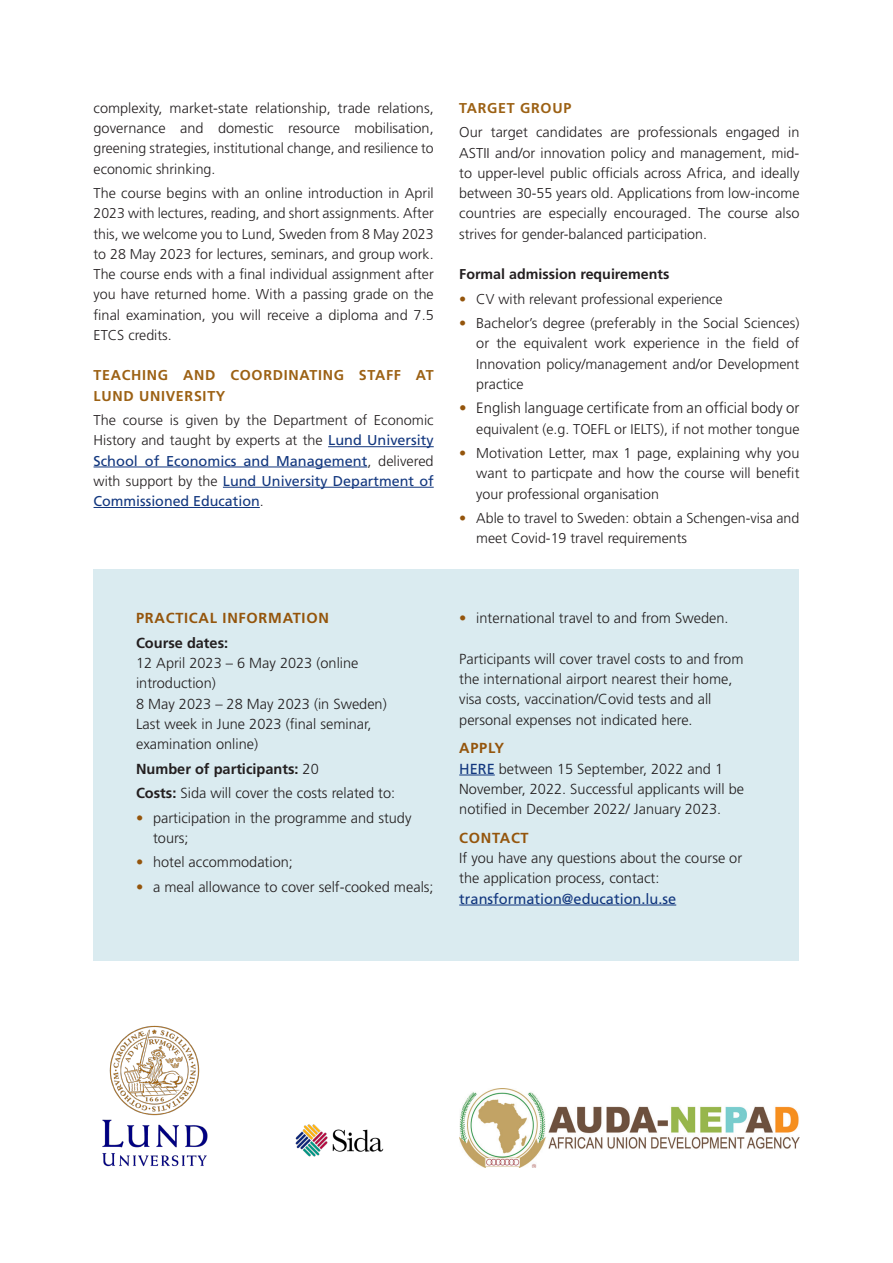
<style>
.page{position:relative;width:893px;height:1263px;background:#fff}
.page>*{position:absolute;margin:0;border:0;box-sizing:border-box;transform-origin:0 0}
.t1{font:300 15px "Frutiger LT Std";color:#231f20}
.Svart_Brödtext_utan{font:300 14.55px/20.2px "Frutiger LT Std";color:#231f20}
.Infolista_bold_t_o_m{font:300 14.55px/20.2px "Frutiger LT Std";color:#231f20}
.Infolista_bold_t_o_m-2{font:700 14.55px "Frutiger LT Std";color:#231f20}
.H2_Brons_Underrubrik{font:700 14.55px "Frutiger LT Std";letter-spacing:.05em;color:#94550c}
.Svart_Brödtext_utan-2{font:700 14.55px "Frutiger LT Std";letter-spacing:.05em;color:#94550c}
.Svart_Brödtext_utan-3{font:300 14.25px/20.2px "Frutiger LT Std";color:#231f20;text-align:justify}
.H2_Brons_Underrubrik-2{font:700 14.25px/20.2px "Frutiger LT Std";letter-spacing:.05em;color:#9c6114}
.H3_Underrubrik_2{font:700 14.25px "Frutiger LT Std";color:#231f20}
.s1{font-weight:400;color:#11367e}
.s2{color:#94550c}
.s3{font-weight:700}
.s4{font-weight:300}
</style>
<div class="page">
<img style="left:295px;top:1124px;width:89px;height:33px">
<img style="left:102px;top:1025px;width:106px;height:142px">
<hr style="left:328px;top:446px;width:106px;height:1px;background:#11367e">
<hr style="left:94px;top:467px;width:273px;height:1px;background:#11367e">
<hr style="left:223px;top:487px;width:211px;height:1px;background:#11367e">
<hr style="left:94px;top:507px;width:166px;height:1px;background:#11367e">
<div style="left:94px;top:570px;width:705px;height:391px;background:#daebf0"></div>
<hr style="left:459px;top:775px;width:36px;height:1px;background:#11367e">
<hr style="left:459px;top:905px;width:217px;height:1px;background:#11367e">
<img style="left:459px;top:1089px;width:340px;height:78px">
<p class="Svart_Brödtext_utan-3" style="left:94px;top:98px;width:342px">complexity, market-state relationship, trade relations, governance and domestic resource mobilisation, greening strategies, institutional change, and resilience to economic shrinking.</p>
<p class="Svart_Brödtext_utan-3" style="left:94px;top:183px;width:342px">The course begins with an online introduction in April 2023 with lectures, reading, and short assignments. After this, we welcome you to Lund, Sweden from 8 May 2023 to 28 May 2023 for lectures, seminars, and group work.<br>The course ends with a final individual assignment after you have returned home. With a passing grade on the final examination, you will receive a diploma and 7.5<br>ETCS credits.</p>
<h2 class="H2_Brons_Underrubrik-2" style="left:94px;top:365px;width:342px">TEACHING AND COORDINATING STAFF AT<br>LUND UNIVERSITY</h2>
<p class="Svart_Brödtext_utan-3" style="left:94px;top:410px;width:342px">The course is given by the Department of Economic History and taught by experts at the <span class="s1">Lund University School of Economics and Management</span>, delivered with support by the <span class="s1">Lund University Department of Commissioned Education</span>.</p>
<h2 class="H2_Brons_Underrubrik-2" style="left:459px;top:98px;width:114px">TARGET GROUP</h2>
<p class="Svart_Brödtext_utan-3" style="left:459px;top:122px;width:342px">Our target candidates are professionals engaged in ASTII and/or innovation policy and management, mid&shy;to upper-level public officials across Africa, and ideally between 30-55 years old. Applications from low-income countries are especially encouraged. The course also strives for gender-balanced participation.</p>
<h3 class="H3_Underrubrik_2" style="left:459px;top:266px;width:212px">Formal admission requirements</h3>
<p class="Svart_Brödtext_utan-3" style="left:459px;top:289px;width:265px"><span class="s2">•</span> CV with relevant professional experience</p>
<p class="Svart_Brödtext_utan-3" style="left:476px;top:313px;width:325px;text-indent:-17px"><span class="s2">•</span> Bachelor’s degree (preferably in the Social Sciences) or the equivalent work experience in the field of Innovation policy/management and/or Development practice</p>
<p class="t1" style="left:459px;top:400px;width:342px"><span class="s2">•</span> English language certificate from an official body or</p>
<p class="Svart_Brödtext_utan-3" style="left:476px;top:419px;width:325px">equivalent (e.g. TOEFL or IELTS), if not mother tongue</p>
<p class="Svart_Brödtext_utan-3" style="left:476px;top:443px;width:325px;text-indent:-17px"><span class="s2">•</span> Motivation Letter, max 1 page, explaining why you want to particpate and how the course will benefit your professional organisation</p>
<p class="Svart_Brödtext_utan-3" style="left:476px;top:508px;width:325px;text-indent:-17px"><span class="s2">•</span> Able to travel to Sweden: obtain a Schengen-visa and meet Covid-19 travel requirements</p>
<h2 class="H2_Brons_Underrubrik" style="left:136px;top:610px;width:194px">PRACTICAL INFORMATION</h2>
<p class="Infolista_bold_t_o_m" style="left:136px;top:633px;width:224px"><span class="s3">Course dates:<br></span>12 April 2023 – 6 May 2023 (online introduction)</p>
<p class="Svart_Brödtext_utan" style="left:136px;top:694px;width:252px">8 May 2023 – 28 May 2023 (in Sweden)</p>
<p class="Svart_Brödtext_utan" style="left:136px;top:714px;width:237px">Last week in June 2023 (final seminar, examination online)</p>
<p class="Infolista_bold_t_o_m-2" style="left:136px;top:760px;width:184px">Number of participants: <span class="s4">20</span></p>
<p class="Infolista_bold_t_o_m" style="left:136px;top:783px;width:261px"><span class="s3">Costs:</span> Sida will cover the costs related to:</p>
<p class="Svart_Brödtext_utan" style="left:153px;top:808px;width:260px;text-indent:-17px"><span class="s2">•</span> participation in the programme and study tours;</p>
<p class="Svart_Brödtext_utan" style="left:136px;top:852px;width:158px"><span class="s2">•</span> hotel accommodation;</p>
<p class="Svart_Brödtext_utan" style="left:136px;top:877px;width:299px"><span class="s2">•</span> a meal allowance to cover self-cooked meals;</p>
<p class="Svart_Brödtext_utan" style="left:459px;top:608px;width:271px"><span class="s2">•</span> international travel to and from Sweden.</p>
<p class="Svart_Brödtext_utan" style="left:459px;top:649px;width:286px">Participants will cover travel costs to and from the international airport nearest their home, visa costs, vaccination/Covid tests and all personal expenses not indicated here.</p>
<p class="Svart_Brödtext_utan-2" style="left:459px;top:740px;width:46px">APPLY</p>
<p class="Svart_Brödtext_utan" style="left:459px;top:759px;width:286px"><span class="s1">HERE</span> between 15 September, 2022 and 1<br>November, 2022. Successful applicants will be notified in December 2022/ January 2023.</p>
<p class="Svart_Brödtext_utan-2" style="left:459px;top:829px;width:71px">CONTACT</p>
<p class="Svart_Brödtext_utan" style="left:459px;top:848px;width:284px">If you have any questions about the course or the application process, contact: <span class="s1">transformation@education.lu.se</span></p>
</div>
